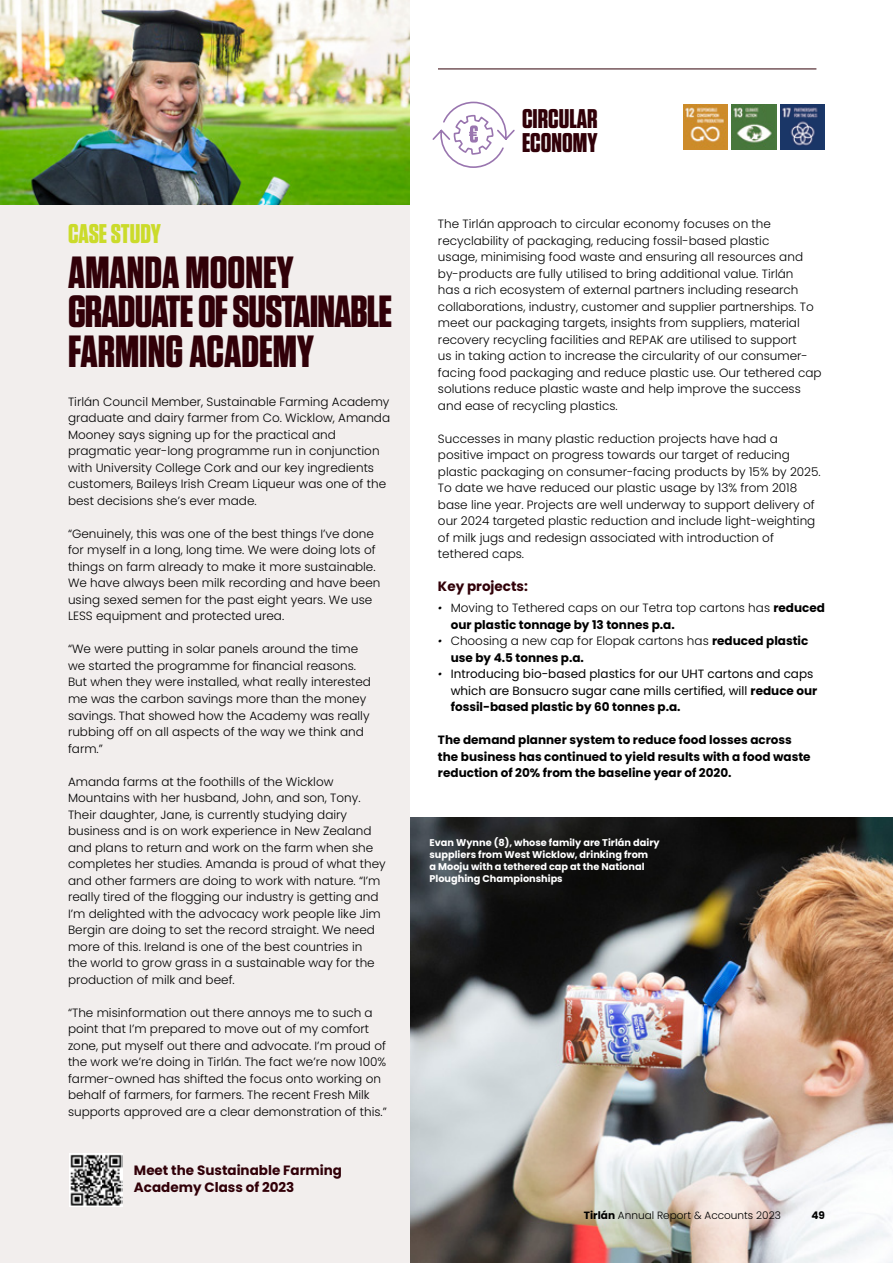
<style>
.page{position:relative;width:893px;height:1263px;background:#fff}
.page>*{position:absolute;margin:0;border:0;box-sizing:border-box;transform-origin:0 0}
.t1{font:700 45px/39px "Tungsten";letter-spacing:-.005em;color:#310008}
.t2{font:700 27px/24px "Tungsten";color:#310008}
.t3{font:700 27px "Tungsten";letter-spacing:-.005em;color:#cbdb2a}
.t4{font:700 13.5px/16.5px "Poppins";color:#310008}
.t5{font:300 12px/16.5px "Poppins";color:#000}
.t6{font:12px/16.5px "Poppins";color:#000}
.t7{font:700 12px/16.5px "Poppins";color:#000}
.t8{font:300 10.5px "Poppins";color:#000}
.t9{font:700 10.5px "Poppins";color:#000}
.t10{font:700 9.75px/12px "Poppins";color:#fff}
.s1{font-style:italic}
.s2{font-weight:700}
.s3{font-weight:300;font-style:italic}
</style>
<div class="page">
<img style="left:410px;top:818px;width:483px;height:445px">
<div style="left:0;top:204px;width:410px;height:1059px;background:#f2eeed"></div>
<img style="left:0;top:0;width:410px;height:204px">
<img style="left:732px;top:105px;width:44px;height:44px">
<img style="left:683px;top:105px;width:45px;height:44px">
<img style="left:780px;top:105px;width:45px;height:44px">
<svg style="left:432px;top:101px;width:83px;height:67px"></svg>
<hr style="left:438px;top:69px;width:378px;height:1px;background:#310008">
<img style="left:70px;top:1153px;width:53px;height:53px">
<h2 class="t3" style="left:68px;top:220px;width:94px">CASE STUDY</h2>
<h1 class="t1" style="left:68px;top:255px;width:326px">AMANDA MOONEY<br>GRADUATE OF SUSTAINABLE<br>FARMING ACADEMY</h1>
<p class="t5" style="left:68px;top:394px;width:324px">Tirlán Council Member, Sustainable Farming Academy graduate and dairy farmer from Co. Wicklow, Amanda Mooney says signing up for the practical and pragmatic year-long programme run in conjunction with University College Cork and our key ingredients customers, Baileys Irish Cream Liqueur was one of the best decisions she’s ever made.</p>
<p class="t5" style="left:68px;top:526px;width:314px">“Genuinely, this was one of the best things I’ve done for myself in a long, long time. We were doing lots of things on farm already to make it more sustainable.<br>We have always been milk recording and have been using sexed semen for the past eight years. We use LESS equipment and protected urea.</p>
<p class="t5" style="left:68px;top:641px;width:304px">“We were putting in solar panels around the time we started the programme for financial reasons.<br>But when they were installed, what really interested me was the carbon savings more than the money savings. That showed how the Academy was really rubbing off on all aspects of the way we think and farm.”</p>
<p class="t5" style="left:68px;top:773px;width:319px">Amanda farms at the foothills of the Wicklow Mountains with her husband, John, and son, Tony.<br>Their daughter, Jane, is currently studying dairy business and is on work experience in New Zealand and plans to return and work on the farm when she completes her studies. Amanda is proud of what they and other farmers are doing to work with nature. “I’m really tired of the flogging our industry is getting and I’m delighted with the advocacy work people like Jim Bergin are doing to set the record straight. We need more of this. Ireland is one of the best countries in<br>the world to grow grass in a sustainable way for the production of milk and beef.</p>
<p class="t5" style="left:68px;top:1004px;width:320px">“The misinformation out there annoys me to such a point that I’m prepared to move out of my comfort zone, put myself out there and advocate. I’m proud of the work we’re doing in Tirlán. The fact we’re now 100% farmer-owned has shifted the focus onto working on behalf of farmers, for farmers. The recent Fresh Milk supports approved are a clear demonstration of this.”</p>
<p class="t4" style="left:134px;top:1162px;width:210px">Meet the Sustainable Farming<br>Academy Class of 2023</p>
<h2 class="t2" style="left:522px;top:107px;width:77px">CIRCULAR<br>ECONOMY</h2>
<p class="t5" style="left:438px;top:216px;width:385px">The Tirlán approach to circular economy focuses on the recyclability of packaging, reducing fossil-based plastic<br>usage, minimising food waste and ensuring all resources and by-products are fully utilised to bring additional value. Tirlán<br>has a rich ecosystem of external partners including research collaborations, industry, customer and supplier partnerships. To meet our packaging targets, insights from suppliers, material recovery recycling facilities and REPAK are utilised to support<br>us in taking action to increase the circularity of our consumer&shy;facing food packaging and reduce plastic use. Our tethered cap solutions reduce plastic waste and help improve the success and ease of recycling plastics.</p>
<p class="t5" style="left:438px;top:430px;width:384px">Successes in many plastic reduction projects have had a positive impact on progress towards our target of reducing plastic packaging on consumer-facing products by 15% by 2025.<br>To date we have reduced our plastic usage by 13% from 2018 base line year. Projects are well underway to support delivery of our 2024 targeted plastic reduction and include light-weighting of milk jugs and redesign associated with introduction of tethered caps.</p>
<p class="t4" style="left:438px;top:578px;width:91px">Key projects:</p>
<p class="t5" style="left:451px;top:600px;width:376px;text-indent:-13px"><span class="s1">•</span> Moving to Tethered caps on our Tetra top cartons has <span class="s2">reduced our plastic tonnage by 13 tonnes p.a.</span></p>
<p class="t5" style="left:451px;top:633px;width:359px;text-indent:-13px"><span class="s1">•</span> Choosing a new cap for Elopak cartons has <span class="s2">reduced plastic use by 4.5 tonnes p.a.</span></p>
<p class="t6" style="left:451px;top:666px;width:368px;text-indent:-13px"><span class="s3">•</span> Introducing bio-based plastics for our UHT cartons and caps which are Bonsucro sugar cane mills certified, will <span class="s2">reduce our fossil-based plastic by 60 tonnes p.a.</span></p>
<p class="t7" style="left:438px;top:732px;width:374px">The demand planner system to reduce food losses across the business has continued to yield results with a food waste reduction of 20% from the baseline year of 2020.</p>
<p class="t10" style="left:429px;top:836px;width:232px">Evan Wynne (8), whose family are Tirlán dairy suppliers from West Wicklow, drinking from<br>a Mooju with a tethered cap at the National Ploughing Championships</p>
<p class="t8" style="left:584px;top:1209px;width:198px"><span class="s2">Tirlán</span> Annual Report &amp; Accounts 2023</p>
<p class="t9" style="left:811px;top:1209px;width:15px">49</p>
</div>
